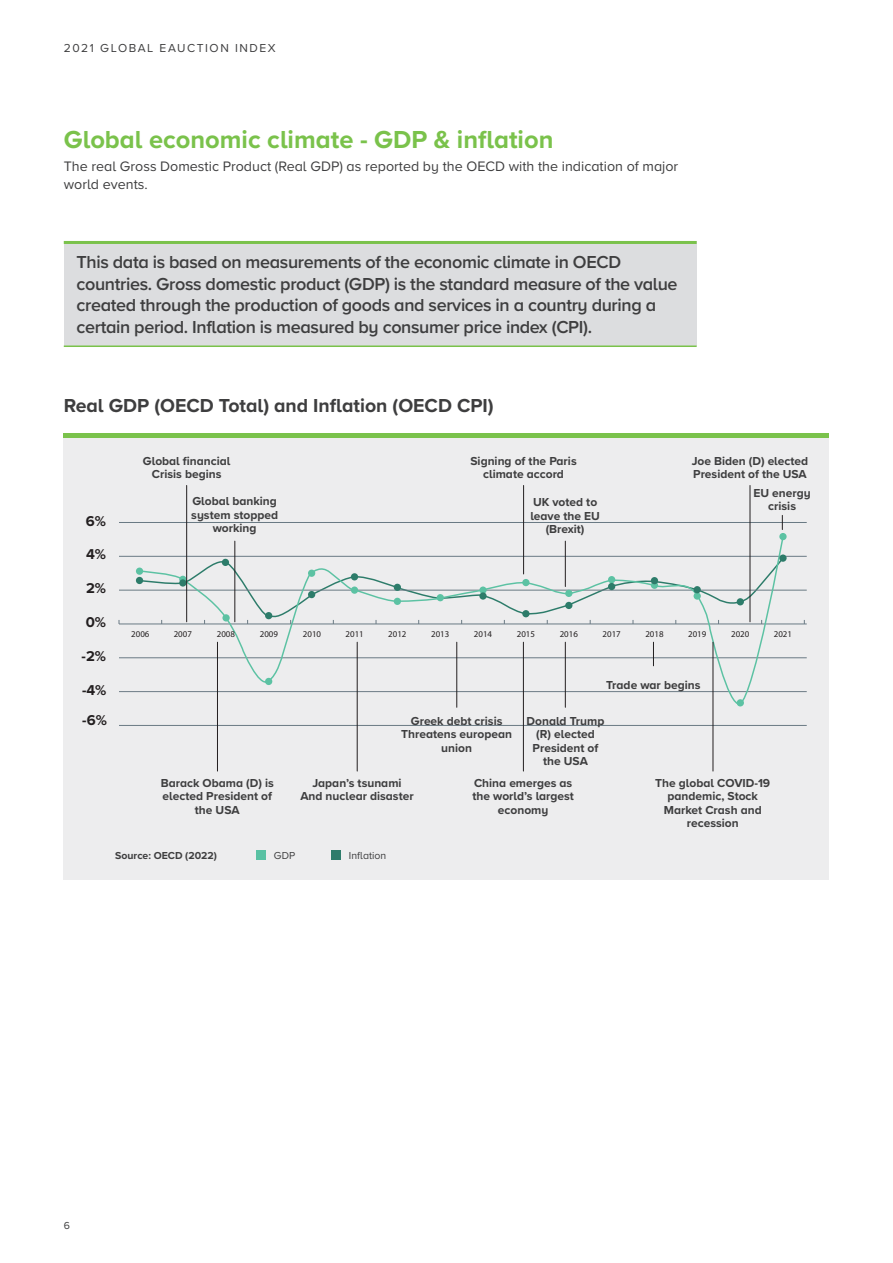
<style>
.page{position:relative;width:893px;height:1263px;background:#fff}
.page>*{position:absolute;margin:0;border:0;box-sizing:border-box;transform-origin:0 0}
.t1{font:700 25.5px "Proxima Nova A";color:#7ac24b}
.t2{font:700 19.5px "Proxima Nova A";color:#3e3e3f}
.t3{font:600 18px/21.6px "Proxima Nova A";letter-spacing:-.02em;color:#3e3e3f}
.t4{font:700 14.85px/30.6px "Proxima Nova";color:#231f20}
.t5{font:14.25px/18.8px "Proxima Nova A";color:#3e3e3f}
.t6{font:700 12px/13.5px "Proxima Nova A";color:#3e3e3f;text-align:center}
.t7{font:12px "Proxima Nova A";letter-spacing:.13em;color:#3e3e3f}
.t8{font:700 10.5px "Proxima Nova A";color:#3e3e3f}
.t9{font:10.5px "Proxima Nova A";color:#3e3e3f}
.t10{font:8.85px "Myriad Pro";color:#231f20}
</style>
<div class="page">
<div style="left:64px;top:241px;width:633px;height:104px;background:#dcdddf"></div>
<hr style="left:64px;top:241px;width:633px;height:3px;background:#7ac24b">
<hr style="left:64px;top:345px;width:633px;height:2px;background:#7ac24b">
<div style="left:64px;top:434px;width:765px;height:446px;background:#ededee"></div>
<hr style="left:64px;top:434px;width:765px;height:4px;background:#7ac24b">
<hr style="left:119px;top:624px;width:688px;height:1px;background:#6a7a84">
<hr style="left:119px;top:657px;width:688px;height:1px;background:#6a7a84">
<hr style="left:119px;top:691px;width:688px;height:1px;background:#6c7b85">
<hr style="left:119px;top:725px;width:688px;height:1px;background:#6a7a84">
<hr style="left:119px;top:590px;width:688px;height:1px;background:#6a7a84">
<hr style="left:119px;top:556px;width:688px;height:1px;background:#6a7a84">
<hr style="left:119px;top:522px;width:688px;height:1px;background:#6a7a84">
<svg style="left:138px;top:535px;width:646px;height:174px"></svg>
<div style="left:265px;top:678px;width:7px;height:7px;background:#5cc2a3;border-radius:50%"></div>
<div style="left:737px;top:699px;width:7px;height:7px;background:#5cc2a3;border-radius:50%"></div>
<div style="left:779px;top:533px;width:8px;height:7px;background:#5cc2a3;border-radius:50%"></div>
<svg style="left:779px;top:554px;width:8px;height:8px"></svg>
<div style="left:136px;top:577px;width:7px;height:7px;background:#2d7c6a;border-radius:50%"></div>
<svg style="left:138px;top:557px;width:646px;height:67px"></svg>
<hr style="left:186px;top:485px;width:1px;height:137px;background:#231f20">
<hr style="left:217px;top:642px;width:1px;height:129px;background:#231f20">
<hr style="left:235px;top:541px;width:1px;height:81px;background:#231f20">
<hr style="left:357px;top:642px;width:1px;height:129px;background:#231f20">
<hr style="left:456px;top:642px;width:1px;height:65px;background:#231f20">
<hr style="left:523px;top:642px;width:1px;height:129px;background:#231f20">
<hr style="left:523px;top:485px;width:1px;height:89px;background:#231f20">
<hr style="left:565px;top:541px;width:1px;height:45px;background:#231f20">
<hr style="left:565px;top:642px;width:1px;height:65px;background:#231f20">
<svg style="left:653px;top:642px;width:1px;height:24px"></svg>
<hr style="left:713px;top:642px;width:1px;height:129px;background:#231f20">
<hr style="left:750px;top:485px;width:1px;height:137px;background:#231f20">
<svg style="left:782px;top:515px;width:1px;height:14px"></svg>
<div style="left:256px;top:850px;width:10px;height:10px;background:#59c1a3"></div>
<div style="left:331px;top:850px;width:10px;height:10px;background:#2e7c6b"></div>
<p class="t7" style="left:64px;top:39px;width:213px">2021 GLOBAL EAUCTION INDEX</p>
<h1 class="t1" style="left:64px;top:120px;width:491px">Global economic climate - GDP &amp; inflation</h1>
<p class="t5" style="left:64px;top:156px;width:616px">The real Gross Domestic Product (Real GDP) as reported by the OECD with the indication of major world events.</p>
<p class="t3" style="left:77px;top:251px;width:603px">This data is based on measurements of the economic climate in OECD countries. Gross domestic product (GDP) is the standard measure of the value created through the production of goods and services in a country during a certain period. Inflation is measured by consumer price index (CPI).</p>
<h2 class="t2" style="left:64px;top:391px;width:431px">Real GDP (OECD Total) and Inflation (OECD CPI)</h2>
<p class="t4" style="left:86px;top:505px;width:22px">6%</p>
<p class="t4" style="left:86px;top:539px;width:22px">4%</p>
<p class="t4" style="left:86px;top:572px;width:22px">2%</p>
<p class="t6" style="left:143px;top:454px;width:89px">Global financial<br>Crisis begins</p>
<p class="t6" style="left:191px;top:494px;width:88px">Global banking system stopped working</p>
<p class="t6" style="left:470px;top:454px;width:108px">Signing of the Paris climate accord</p>
<p class="t6" style="left:530px;top:495px;width:71px">UK voted to leave the EU (Brexit)</p>
<p class="t6" style="left:692px;top:454px;width:118px;text-align:left">Joe Biden (D) elected<br>President of the USA</p>
<p class="t6" style="left:753px;top:486px;width:59px">EU energy crisis</p>
<p class="t4" style="left:86px;top:607px;width:22px">0%</p>
<p class="t4" style="left:82px;top:641px;width:26px">-2%</p>
<p class="t4" style="left:82px;top:674px;width:26px">-4% -6%</p>
<p class="t10" style="left:131px;top:628px;width:20px">2006</p>
<p class="t10" style="left:174px;top:628px;width:20px">2007</p>
<p class="t10" style="left:217px;top:628px;width:20px">2008</p>
<p class="t10" style="left:260px;top:628px;width:20px">2009</p>
<p class="t10" style="left:303px;top:628px;width:20px">2010</p>
<p class="t10" style="left:346px;top:628px;width:20px">2011</p>
<p class="t10" style="left:388px;top:628px;width:20px">2012</p>
<p class="t10" style="left:431px;top:628px;width:20px">2013</p>
<p class="t10" style="left:474px;top:628px;width:20px">2014</p>
<p class="t10" style="left:517px;top:628px;width:20px">2015</p>
<p class="t10" style="left:560px;top:628px;width:20px">2016</p>
<p class="t10" style="left:603px;top:628px;width:20px">2017</p>
<p class="t10" style="left:645px;top:628px;width:20px">2018</p>
<p class="t10" style="left:688px;top:628px;width:20px">2019</p>
<p class="t10" style="left:731px;top:628px;width:20px">2020</p>
<p class="t10" style="left:774px;top:628px;width:20px">2021</p>
<p class="t6" style="left:161px;top:776px;width:114px">Barack Obama (D) is elected President of the USA</p>
<p class="t6" style="left:606px;top:678px;width:96px">Trade war begins</p>
<p class="t6" style="left:401px;top:713px;width:112px">Greek debt crisis<br>Threatens european union</p>
<p class="t6" style="left:472px;top:776px;width:103px">China emerges as the world’s largest economy</p>
<p class="t6" style="left:527px;top:713px;width:79px">Donald Trump (R) elected<br>President of the USA</p>
<p class="t6" style="left:300px;top:776px;width:115px">Japan’s tsunami<br>And nuclear disaster</p>
<p class="t6" style="left:655px;top:776px;width:116px">The global COVID-19 pandemic, Stock<br>Market Crash and recession</p>
<p class="t8" style="left:115px;top:848px;width:103px">Source: OECD (2022)</p>
<p class="t9" style="left:274px;top:848px;width:23px">GDP</p>
<p class="t9" style="left:349px;top:848px;width:39px">Inflation</p>
<p class="t9" style="left:64px;top:1217px;width:8px">6</p>
</div>
